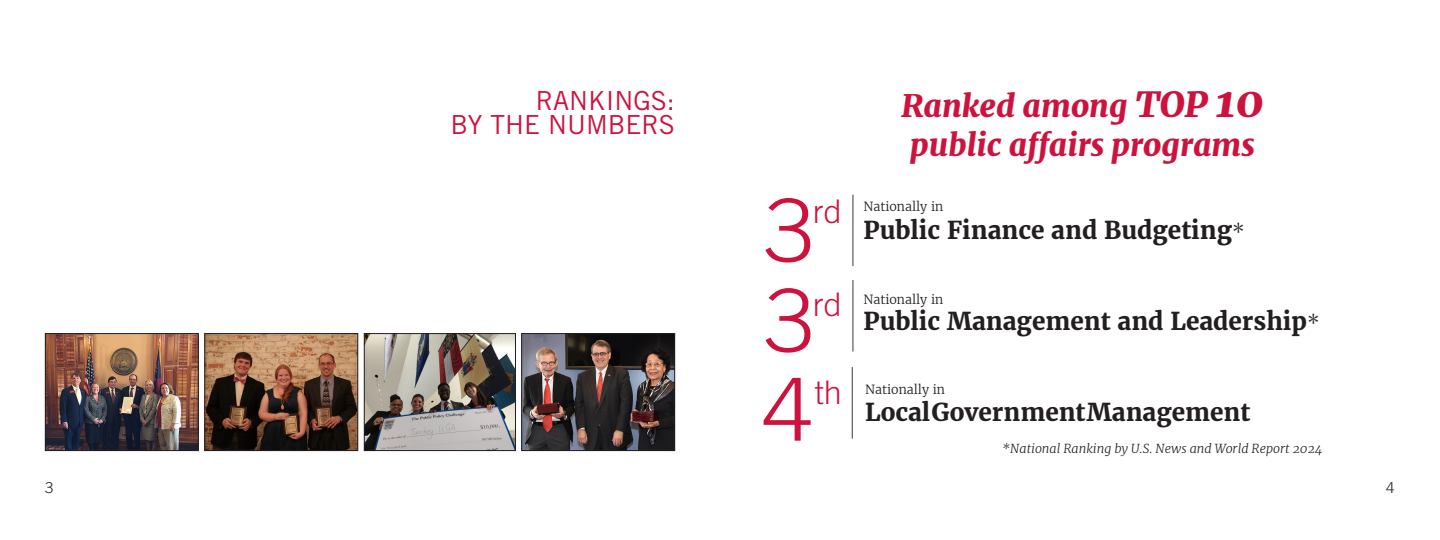
<style>
.page{position:relative;width:1440px;height:540px;background:#fff}
.page>*{position:absolute;margin:0;border:0;box-sizing:border-box;transform-origin:0 0}
.t1{font:300 87px "Trade Gothic LT Std";color:#cd123d;scale:1.05 1}
.t2{font:300 32.5px "Trade Gothic LT Std";color:#cd123d}
.t3{font:italic 900 31.25px/38.8px "Merriweather";color:#cd123d}
.t4{font:26.25px "Trade Gothic LT Std";color:#cd123d}
.t5{font:700 24.38px "Merriweather";color:#231f20}
.t6{font:300 15px "Trade Gothic LT Std";color:#231f20}
.t7{font:italic 300 12.5px "Merriweather";color:#231f20}
.t8{font:300 12.5px "Merriweather";color:#231f20}
.s1{font-size:35px}
.s2{font-size:45px}
.s3{font-weight:300;font-size:20px}
</style>
<div class="page">
<img style="left:523px;top:335px;width:150px;height:114px">
<div style="left:521px;top:333px;width:154px;height:118px;border:1px solid #231f20"></div>
<img style="left:206px;top:335px;width:150px;height:114px">
<div style="left:204px;top:333px;width:154px;height:118px;border:1px solid #231f20"></div>
<img style="left:366px;top:335px;width:148px;height:114px">
<div style="left:364px;top:333px;width:152px;height:118px;border:1px solid #231f20"></div>
<img style="left:47px;top:335px;width:150px;height:114px">
<div style="left:45px;top:333px;width:154px;height:118px;border:1px solid #231f20"></div>
<hr style="left:852px;top:195px;width:2px;height:71px;background:#231f20">
<hr style="left:852px;top:280px;width:2px;height:72px;background:#231f20">
<hr style="left:852px;top:367px;width:1px;height:72px;background:#231f20">
<p class="t4" style="left:536px;top:85px;width:141px">RANKINGS:</p>
<p class="t4" style="left:450px;top:109px;width:226px">BY THE NUMBERS</p>
<p class="t3" style="left:901px;top:86px;width:364px">Ranked among <span class="s1">TOP</span> <span class="s2">10 </span>public affairs programs</p>
<p class="t1" style="left:764px;top:179px;width:50px">3</p>
<p class="t2" style="left:813px;top:192px;width:30px">rd</p>
<p class="t8" style="left:863px;top:198px;width:81px">Nationally in</p>
<p class="t5" style="left:863px;top:214px;width:383px">Public Finance and Budgeting<span class="s3">*</span></p>
<p class="t1" style="left:764px;top:269px;width:50px">3</p>
<p class="t2" style="left:813px;top:285px;width:30px">rd</p>
<p class="t8" style="left:863px;top:291px;width:81px">Nationally in</p>
<p class="t5" style="left:863px;top:305px;width:458px">Public Management and Leadership<span class="s3">*</span></p>
<p class="t1" style="left:762px;top:358px;width:50px">4</p>
<p class="t2" style="left:815px;top:373px;width:29px">th</p>
<p class="t8" style="left:865px;top:381px;width:81px">Nationally in</p>
<p class="t5" style="left:865px;top:396px;width:387px">Local Government Management</p>
<p class="t7" style="left:1002px;top:440px;width:322px">*National Ranking by U.S. News and World Report 2024</p>
<p class="t6" style="left:45px;top:479px;width:10px">3</p>
<p class="t6" style="left:1386px;top:479px;width:10px">4</p>
</div>
